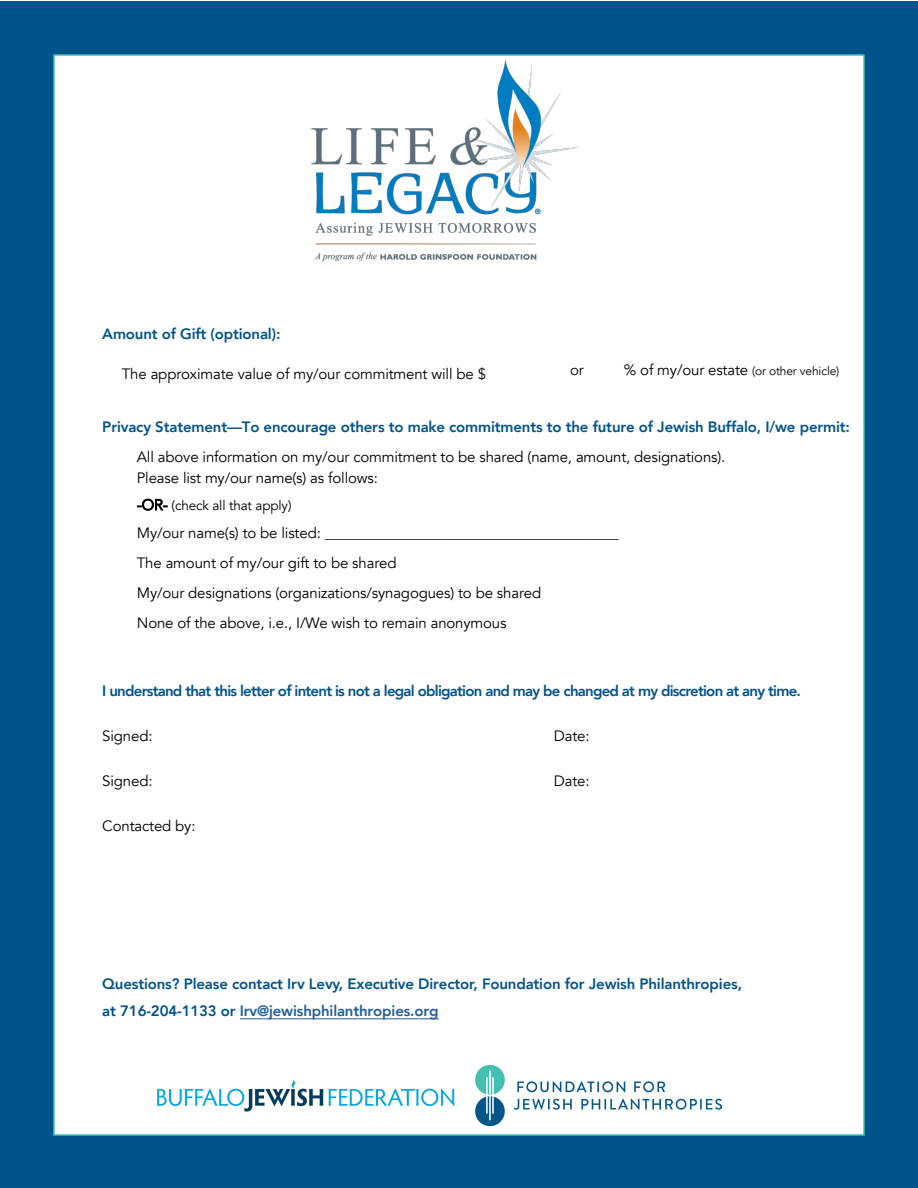
<style>
.page{position:relative;width:918px;height:1188px;background:#fff}
.page>*{position:absolute;margin:0;border:0;box-sizing:border-box;transform-origin:0 0}
.t1{font:15px/30px "Avenir";letter-spacing:-.01em;color:#000}
.t2{font:800 15px/27px "Avenir";letter-spacing:-.01em;color:#00538b}
.t3{font:800 15px "Avenir";letter-spacing:-.05em;color:#00538b}
.t4{font:13.5px "Avenir";letter-spacing:-.01em;color:#000}
.t5{font:12px "Avenir";letter-spacing:-.01em;color:#000}
.s1{font-size:15px}
.s2{color:#215e9e}
</style>
<div class="page">
<div style="left:0;top:1px;width:918px;height:1187px;background:#00538b"></div>
<div style="left:53px;top:54px;width:812px;height:1082px;background:#fff;border:2px solid #42c2b1"></div>
<hr style="left:240px;top:1018px;width:199px;height:1px;background:#215e9e">
<img style="left:303px;top:55px;width:282px;height:207px">
<img style="left:157px;top:1064px;width:566px;height:63px">
<p class="t2" style="left:102px;top:320px;width:180px">Amount of Gift (optional):</p>
<p class="t1" style="left:122px;top:359px;width:366px">The approximate value of my/our commitment will be $</p>
<p class="t1" style="left:570px;top:355px;width:15px">or</p>
<p class="t5" style="left:624px;top:364px;width:217px"><span class="s1">% of my/our estate</span> (or other vehicle)</p>
<p class="t2" style="left:102px;top:413px;width:749px">Privacy Statement—To encourage others to make commitments to the future of Jewish Buffalo, I/we permit:</p>
<p class="t1" style="left:137px;top:447px;width:590px;line-height:21px">All above information on my/our commitment to be shared (name, amount, designations).<br>Please list my/our name(s) as follows:</p>
<p class="t4" style="left:137px;top:497px;width:156px"><span class="s1">-OR-</span> (check all that apply)</p>
<p class="t1" style="left:137px;top:518px;width:484px">My/our name(s) to be listed: ________________________________________ The amount of my/our gift to be shared<br>My/our designations (organizations/synagogues) to be shared<br>None of the above, i.e., I/We wish to remain anonymous</p>
<p class="t3" style="left:102px;top:679px;width:700px">I understand that this letter of intent is not a legal obligation and may be changed at my discretion at any time.</p>
<p class="t1" style="left:102px;top:721px;width:52px">Signed:</p>
<p class="t1" style="left:554px;top:721px;width:37px">Date:</p>
<p class="t1" style="left:102px;top:766px;width:52px">Signed:</p>
<p class="t1" style="left:554px;top:766px;width:37px">Date:</p>
<p class="t1" style="left:102px;top:811px;width:95px">Contacted by:</p>
<p class="t2" style="left:102px;top:971px;width:641px">Questions? Please contact Irv Levy, Executive Director, Foundation for Jewish Philanthropies, at 716-204-1133 or <span class="s2">Irv@jewishphilanthropies.org</span></p>
</div>
